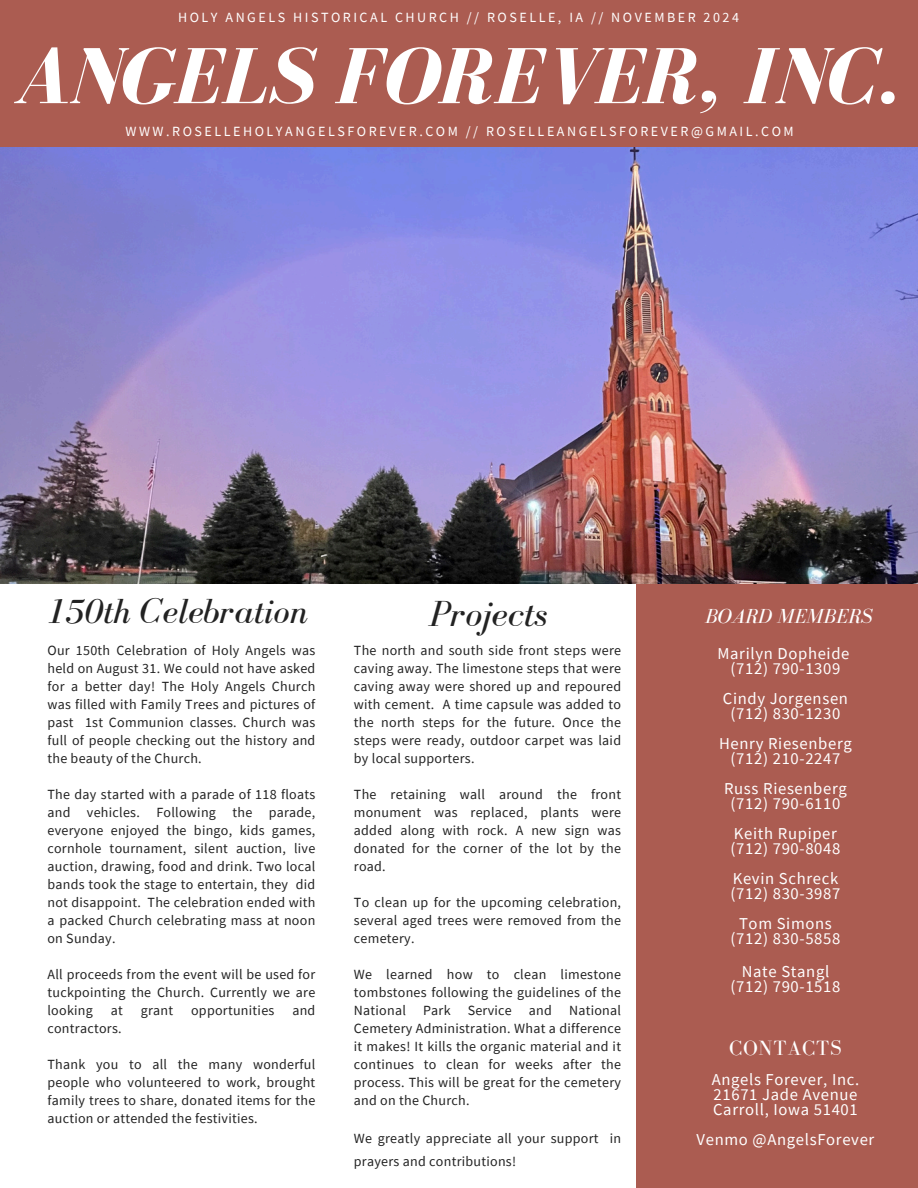
<style>
.page{position:relative;width:918px;height:1188px;background:#fff}
.page>*{position:absolute;margin:0;border:0;box-sizing:border-box;transform-origin:0 0}
.t1{font:italic 700 81.9px "Bodoni FLF";color:#fff}
.t2{font:italic 37.35px "Bodoni FLF";color:#222}
.t3{font:italic 35.85px "Bodoni FLF";color:#222}
.t4{font:21.3px "Bodoni FLF";letter-spacing:.04em;color:#fff}
.t5{font:italic 20.85px "Bodoni FLF";color:#fff}
.t6{font:16.65px/15px "Source Sans Pro";letter-spacing:.04em;color:#fff;text-align:center}
.t7{font:14.1px "Source Sans Pro";letter-spacing:.18em;color:#fff}
.t8{font:13.95px/18px "Source Sans Pro";letter-spacing:.02em;color:#222;text-align:justify}
</style>
<div class="page">
<div style="left:637px;top:584px;width:281px;height:604px;background:#ab5c51"></div>
<img style="left:0;top:147px;width:917px;height:436px">
<div style="left:0;top:0;width:918px;height:146px;background:#ab5c51"></div>
<h5 class="t7" style="left:178px;top:8px;width:562px">HOLY ANGELS HISTORICAL CHURCH // ROSELLE, IA // NOVEMBER 2024</h5>
<p class="t1" style="left:13px;top:33px;width:887px">ANGELS FOREVER, INC.</p>
<h3 class="t7" style="left:126px;top:122px;width:670px">WWW.ROSELLEHOLYANGELSFOREVER.COM // ROSELLEANGELSFOREVER@GMAIL.COM</h3>
<h1 class="t3" style="left:45px;top:592px;width:264px">150th Celebration</h1>
<h5 class="t8" style="left:47px;top:641px;width:269px">Our 150th Celebration of Holy Angels was held on August 31. We could not have asked for a better day! The Holy Angels Church was filled with Family Trees and pictures of past 1st Communion classes. Church was full of people checking out the history and the beauty of the Church.</h5>
<h2 class="t8" style="left:47px;top:785px;width:269px">The day started with a parade of 118 floats and vehicles. Following the parade, everyone enjoyed the bingo, kids games, cornhole tournament, silent auction, live auction, drawing, food and drink. Two local bands took the stage to entertain, they did not disappoint. The celebration ended with a packed Church celebrating mass at noon on Sunday.</h2>
<p class="t8" style="left:47px;top:965px;width:269px">All proceeds from the event will be used for tuckpointing the Church. Currently we are looking</p>
<p class="t8" style="left:111px;top:1001px;width:14px">at</p>
<p class="t8" style="left:141px;top:1001px;width:34px">grant</p>
<p class="t8" style="left:191px;top:1001px;width:85px">opportunities</p>
<p class="t8" style="left:292px;top:1001px;width:25px">and</p>
<p class="t8" style="left:47px;top:1019px;width:76px">contractors.</p>
<p class="t8" style="left:47px;top:1055px;width:269px">Thank you to all the many wonderful people who volunteered to work, brought family trees to share, donated items for the auction or attended the festivities.</p>
<h4 class="t2" style="left:429px;top:593px;width:120px">Projects</h4>
<h4 class="t8" style="left:354px;top:641px;width:269px">The north and south side front steps were caving away. The limestone steps that were caving away were shored up and repoured with cement. A time capsule was added to the north steps for the future. Once the steps were ready, outdoor carpet was laid by local supporters.</h4>
<h4 class="t8" style="left:354px;top:785px;width:269px">The retaining wall around the front monument was replaced, plants were added along with rock. A new sign was donated for the corner of the lot by the road.</h4>
<h4 class="t8" style="left:354px;top:893px;width:269px">To clean up for the upcoming celebration, several aged trees were removed from the cemetery.</h4>
<h4 class="t8" style="left:354px;top:965px;width:269px">We learned how to clean limestone tombstones following the guidelines of the National Park Service and National Cemetery Administration. What a difference it makes! It kills the organic material and it continues to clean for weeks after the process. This will be great for the cemetery and on the Church.</h4>
<h4 class="t8" style="left:354px;top:1127px;width:269px;line-height:22.5px">We greatly appreciate all your support in prayers and contributions!</h4>
<p class="t5" style="left:705px;top:605px;width:169px">BOARD MEMBERS</p>
<p class="t6" style="left:717px;top:646px;width:134px">Marilyn Dopheide (712) 790-1309</p>
<h2 class="t6" style="left:723px;top:691px;width:127px">Cindy Jorgensen (712) 830-1230</h2>
<p class="t6" style="left:719px;top:736px;width:134px">Henry Riesenberg (712) 210-2247</p>
<p class="t6" style="left:724px;top:781px;width:124px">Russ Riesenberg (712) 790-6110</p>
<p class="t6" style="left:731px;top:826px;width:111px;text-align:left">Keith Rupiper (712) 790-8048</p>
<p class="t6" style="left:731px;top:871px;width:111px;text-align:left">Kevin Schreck (712) 830-3987</p>
<p class="t6" style="left:731px;top:916px;width:111px">Tom Simons (712) 830-5858</p>
<p class="t6" style="left:731px;top:963px;width:111px">Nate Stangl (712) 790-1518</p>
<p class="t4" style="left:729px;top:1037px;width:114px">CONTACTS</p>
<h3 class="t6" style="left:712px;top:1072px;width:149px;text-align:justify">Angels Forever, Inc.<br>21671 Jade Avenue Carroll, Iowa 51401</h3>
<h4 class="t6" style="left:697px;top:1132px;width:179px">Venmo @AngelsForever</h4>
</div>
